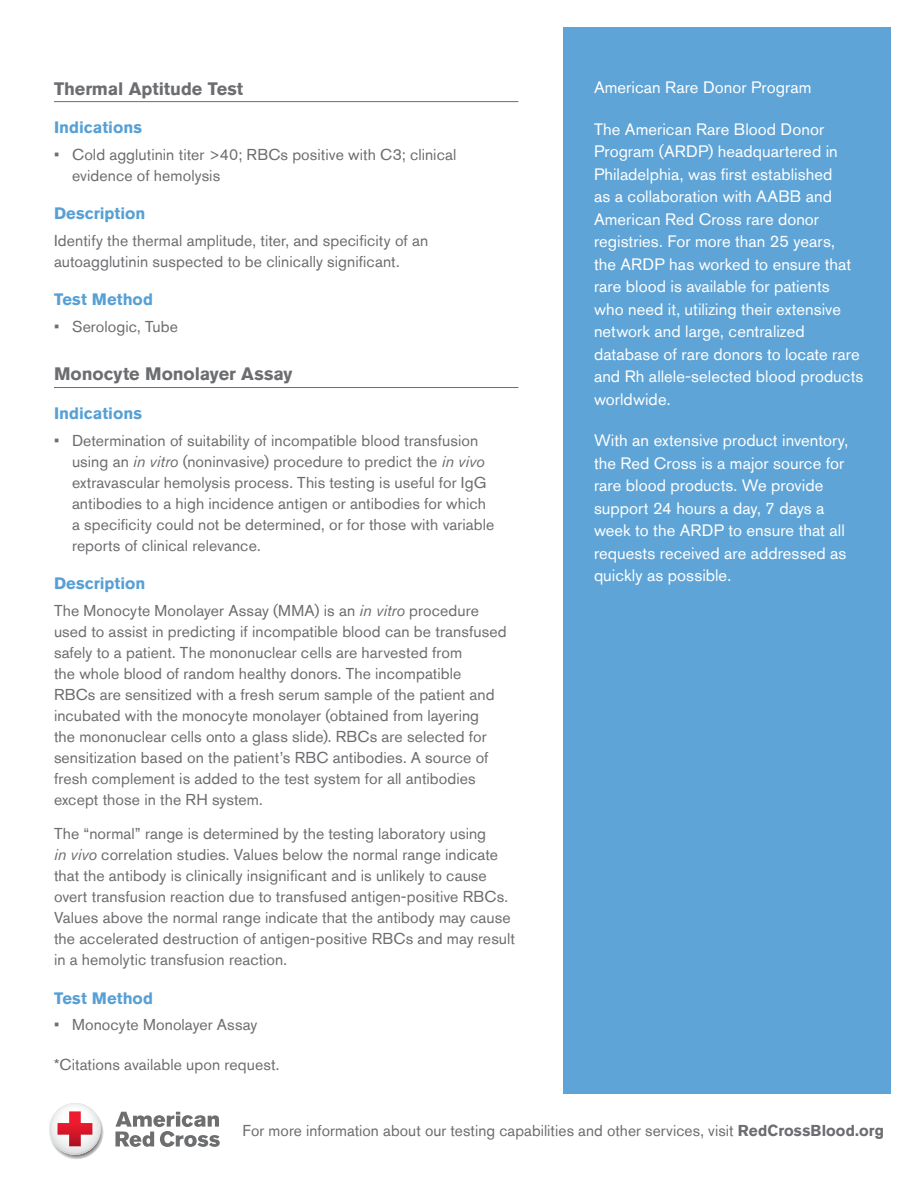
<style>
.page{position:relative;width:918px;height:1188px;background:#fff}
.page>*{position:absolute;margin:0;border:0;box-sizing:border-box;transform-origin:0 0}
.Sub_Title{font:700 18px "Akzidenz Grotesk Std";letter-spacing:-.005em;color:#6c6d70}
.sidebar{font:16.5px/22.5px "Akzidenz Grotesk Std";letter-spacing:.005em;color:#fff}
.Sub_head{font:700 16.5px "Akzidenz Grotesk Std";color:#56a0d5}
.Body_Copy{font:15.75px/21px "Akzidenz Grotesk Std";letter-spacing:.005em;color:#6c6d70}
.Body_Tabs{font:15.75px/21px "Akzidenz Grotesk Std";letter-spacing:.005em;color:#6c6d70}
.s1{font-style:italic}
.s2{font-weight:700}
</style>
<div class="page">
<div style="left:564px;top:27px;width:327px;height:1067px;background:#5ea4d7"></div>
<hr style="left:54px;top:101px;width:464px;height:1px;background:#6c6d70">
<hr style="left:54px;top:387px;width:464px;height:1px;background:#6c6d70">
<svg style="left:49px;top:1103px;width:55px;height:56px"></svg>
<svg style="left:115px;top:1112px;width:105px;height:35px"></svg>
<p class="Sub_Title" style="left:54px;top:78px;width:191px">Thermal Aptitude Test</p>
<p class="Sub_head" style="left:54px;top:118px;width:89px">Indications</p>
<p class="Body_Tabs" style="left:72px;top:144px;width:386px;text-indent:-18px">• Cold agglutinin titer &gt;40; RBCs positive with C3; clinical evidence of hemolysis</p>
<p class="Sub_head" style="left:54px;top:204px;width:93px">Description</p>
<p class="Body_Copy" style="left:54px;top:230px;width:376px">Identify the thermal amplitude, titer, and specificity of an autoagglutinin suspected to be clinically significant.</p>
<p class="Sub_head" style="left:54px;top:290px;width:100px">Test Method</p>
<p class="Body_Tabs" style="left:54px;top:316px;width:126px">• Serologic, Tube</p>
<p class="Sub_Title" style="left:54px;top:364px;width:240px">Monocyte Monolayer Assay</p>
<p class="Sub_head" style="left:54px;top:404px;width:89px">Indications</p>
<p class="Body_Tabs" style="left:72px;top:429px;width:424px;text-indent:-18px">• Determination of suitability of incompatible blood transfusion using an <span class="s1">in vitro</span> (noninvasive) procedure to predict the <span class="s1">in vivo </span>extravascular hemolysis process. This testing is useful for IgG antibodies to a high incidence antigen or antibodies for which a specificity could not be determined, or for those with variable reports of clinical relevance.</p>
<p class="Sub_head" style="left:54px;top:574px;width:93px">Description</p>
<p class="Body_Copy" style="left:54px;top:600px;width:454px">The Monocyte Monolayer Assay (MMA) is an <span class="s1">in vitro</span> procedure used to assist in predicting if incompatible blood can be transfused safely to a patient. The mononuclear cells are harvested from<br>the whole blood of random healthy donors. The incompatible RBCs are sensitized with a fresh serum sample of the patient and incubated with the monocyte monolayer (obtained from layering<br>the mononuclear cells onto a glass slide). RBCs are selected for sensitization based on the patient’s RBC antibodies. A source of fresh complement is added to the test system for all antibodies except those in the RH system.</p>
<p class="Body_Copy" style="left:54px;top:823px;width:463px">The “normal” range is determined by the testing laboratory using<br><span class="s1">in vivo</span> correlation studies. Values below the normal range indicate that the antibody is clinically insignificant and is unlikely to cause overt transfusion reaction due to transfused antigen-positive RBCs.<br>Values above the normal range indicate that the antibody may cause the accelerated destruction of antigen-positive RBCs and may result in a hemolytic transfusion reaction.</p>
<p class="Sub_head" style="left:54px;top:989px;width:100px">Test Method</p>
<p class="Body_Tabs" style="left:54px;top:1014px;width:205px">• Monocyte Monolayer Assay</p>
<p class="Body_Copy" style="left:54px;top:1054px;width:227px">*Citations available upon request.</p>
<p class="sidebar" style="left:594px;top:76px;width:219px">American Rare Donor Program</p>
<p class="sidebar" style="left:594px;top:118px;width:271px">The American Rare Blood Donor<br>Program (ARDP) headquartered in<br>Philadelphia, was first established<br>as a collaboration with AABB and<br>American Red Cross rare donor registries. For more than 25 years,<br>the ARDP has worked to ensure that rare blood is available for patients who need it, utilizing their extensive network and large, centralized database of rare donors to locate rare and Rh allele-selected blood products worldwide.</p>
<p class="sidebar" style="left:594px;top:429px;width:256px">With an extensive product inventory, the Red Cross is a major source for rare blood products. We provide support 24 hours a day, 7 days a week to the ARDP to ensure that all requests received are addressed as quickly as possible.</p>
<p class="Body_Copy" style="left:243px;top:1120px;width:643px">For more information about our testing capabilities and other services, visit <span class="s2">RedCrossBlood.org</span></p>
</div>
